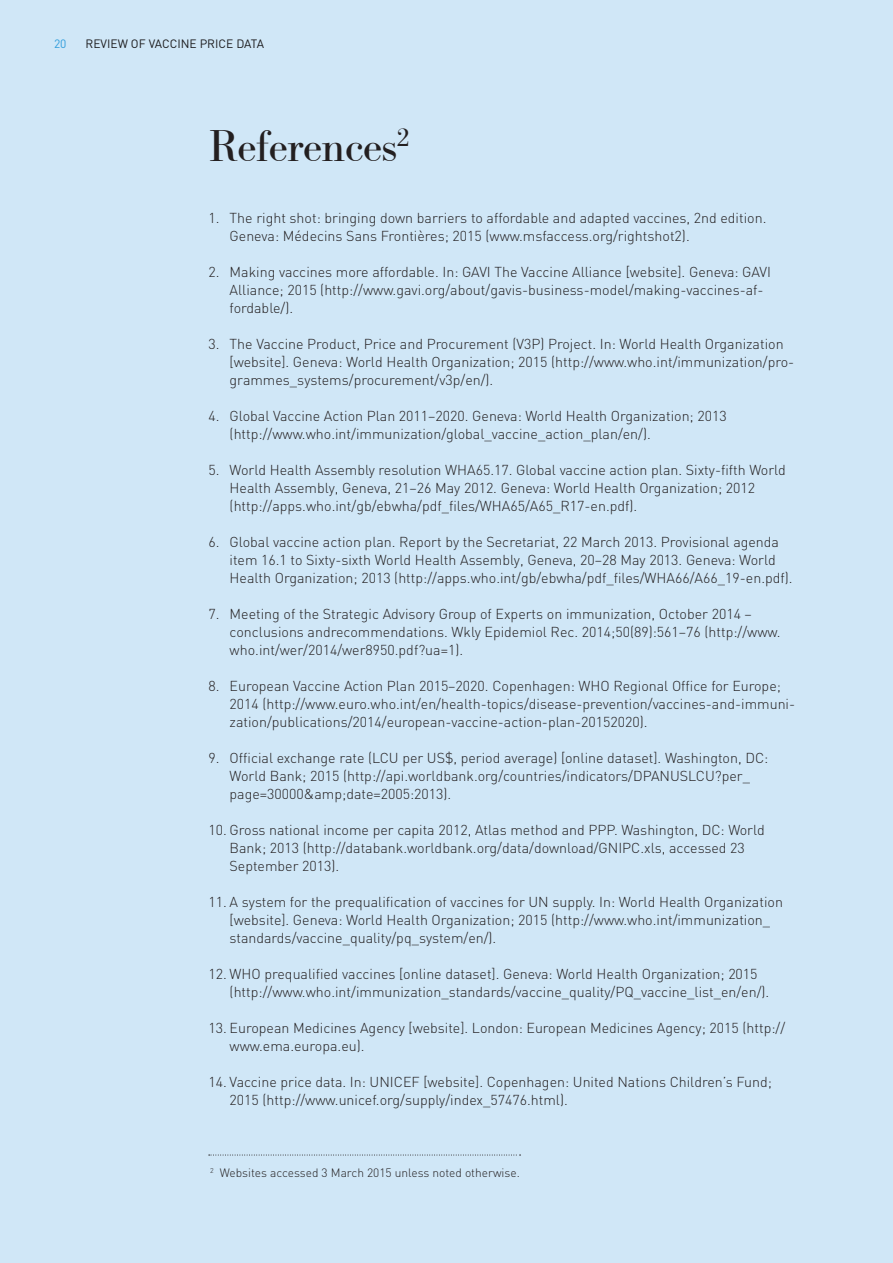
<style>
.page{position:relative;width:893px;height:1263px;background:#d0e7f7}
.page>*{position:absolute;margin:0;border:0;box-sizing:border-box;transform-origin:0 0}
.t1{font:45px "Bodoni Classico";letter-spacing:-.02em;color:#231f20}
.BRØD{font:300 14.25px/18px "DIN";color:#231f20}
.BRØD-2{font:300 12px "DIN";color:#231f20}
.t2{font:12px "DIN";color:#231f20}
.t3{font:12px "DIN";color:#3eafe4}
</style>
<div class="page">
<svg style="left:209px;top:1155px;width:312px;height:1px"></svg>
<p class="t3" style="left:54px;top:36px;width:14px">20</p>
<p class="t2" style="left:86px;top:36px;width:180px">REVIEW OF VACCINE PRICE DATA</p>
<p class="t1" style="left:208px;top:119px;width:203px">References<sup>2</sup></p>
<p class="BRØD" style="left:230px;top:208px;width:538px;text-indent:-21px">1. The right shot: bringing down barriers to affordable and adapted vaccines, 2nd edition.<br>Geneva: Médecins Sans Frontières; 2015 (www.msfaccess.org/rightshot2).</p>
<p class="BRØD" style="left:230px;top:262px;width:543px;text-indent:-21px">2. Making vaccines more affordable. In: GAVI The Vaccine Alliance [website]. Geneva: GAVI<br>Alliance; 2015 (http://www.gavi.org/about/gavis-business-model/making-vaccines-af&shy;fordable/).</p>
<p class="BRØD" style="left:230px;top:334px;width:566px;text-indent:-21px">3. The Vaccine Product, Price and Procurement (V3P) Project. In: World Health Organization [website]. Geneva: World Health Organization; 2015 (http://www.who.int/immunization/pro&shy;grammes_systems/procurement/v3p/en/).</p>
<p class="BRØD" style="left:230px;top:406px;width:499px;text-indent:-21px">4. Global Vaccine Action Plan 2011–2020. Geneva: World Health Organization; 2013 (http://www.who.int/immunization/global_vaccine_action_plan/en/).</p>
<p class="BRØD" style="left:230px;top:460px;width:558px;text-indent:-21px">5. World Health Assembly resolution WHA65.17. Global vaccine action plan. Sixty-fifth World<br>Health Assembly, Geneva, 21–26 May 2012. Geneva: World Health Organization; 2012 (http://apps.who.int/gb/ebwha/pdf_files/WHA65/A65_R17-en.pdf).</p>
<p class="BRØD" style="left:230px;top:532px;width:564px;text-indent:-21px">6. Global vaccine action plan. Report by the Secretariat, 22 March 2013. Provisional agenda item 16.1 to Sixty-sixth World Health Assembly, Geneva, 20–28 May 2013. Geneva: World<br>Health Organization; 2013 (http://apps.who.int/gb/ebwha/pdf_files/WHA66/A66_19-en.pdf).</p>
<p class="BRØD" style="left:230px;top:604px;width:552px;text-indent:-21px">7. Meeting of the Strategic Advisory Group of Experts on immunization, October 2014 – conclusions andrecommendations. Wkly Epidemiol Rec. 2014;50(89):561–76 (http://www. who.int/wer/2014/wer8950.pdf?ua=1).</p>
<p class="BRØD" style="left:230px;top:676px;width:567px;text-indent:-21px">8. European Vaccine Action Plan 2015–2020. Copenhagen: WHO Regional Office for Europe;<br>2014 (http://www.euro.who.int/en/health-topics/disease-prevention/vaccines-and-immuni&shy;zation/publications/2014/european-vaccine-action-plan-20152020).</p>
<p class="BRØD" style="left:230px;top:748px;width:540px;text-indent:-21px">9. Official exchange rate (LCU per US$, period average) [online dataset]. Washington, DC:<br>World Bank; 2015 (http://api.worldbank.org/countries/indicators/DPANUSLCU?per_ page=30000&amp;amp;date=2005:2013).</p>
<p class="BRØD" style="left:230px;top:820px;width:537px;text-indent:-21px">10. Gross national income per capita 2012, Atlas method and PPP. Washington, DC: World<br>Bank; 2013 (http://databank.worldbank.org/data/download/GNIPC.xls, accessed 23<br>September 2013).</p>
<p class="BRØD" style="left:230px;top:892px;width:555px;text-indent:-21px">11. A system for the prequalification of vaccines for UN supply. In: World Health Organization [website]. Geneva: World Health Organization; 2015 (http://www.who.int/immunization_ standards/vaccine_quality/pq_system/en/).</p>
<p class="BRØD" style="left:230px;top:964px;width:541px;text-indent:-21px">12. WHO prequalified vaccines [online dataset]. Geneva: World Health Organization; 2015 (http://www.who.int/immunization_standards/vaccine_quality/PQ_vaccine_list_en/en/).</p>
<p class="BRØD" style="left:230px;top:1018px;width:557px;text-indent:-21px">13. European Medicines Agency [website]. London: European Medicines Agency; 2015 (http:// www.ema.europa.eu).</p>
<p class="BRØD" style="left:230px;top:1072px;width:544px;text-indent:-21px">14. Vaccine price data. In: UNICEF [website]. Copenhagen: United Nations Children’s Fund;<br>2015 (http://www.unicef.org/supply/index_57476.html).</p>
<p class="BRØD-2" style="left:210px;top:1165px;width:311px"><sup>2</sup> Websites accessed 3 March 2015 unless noted otherwise.</p>
</div>
